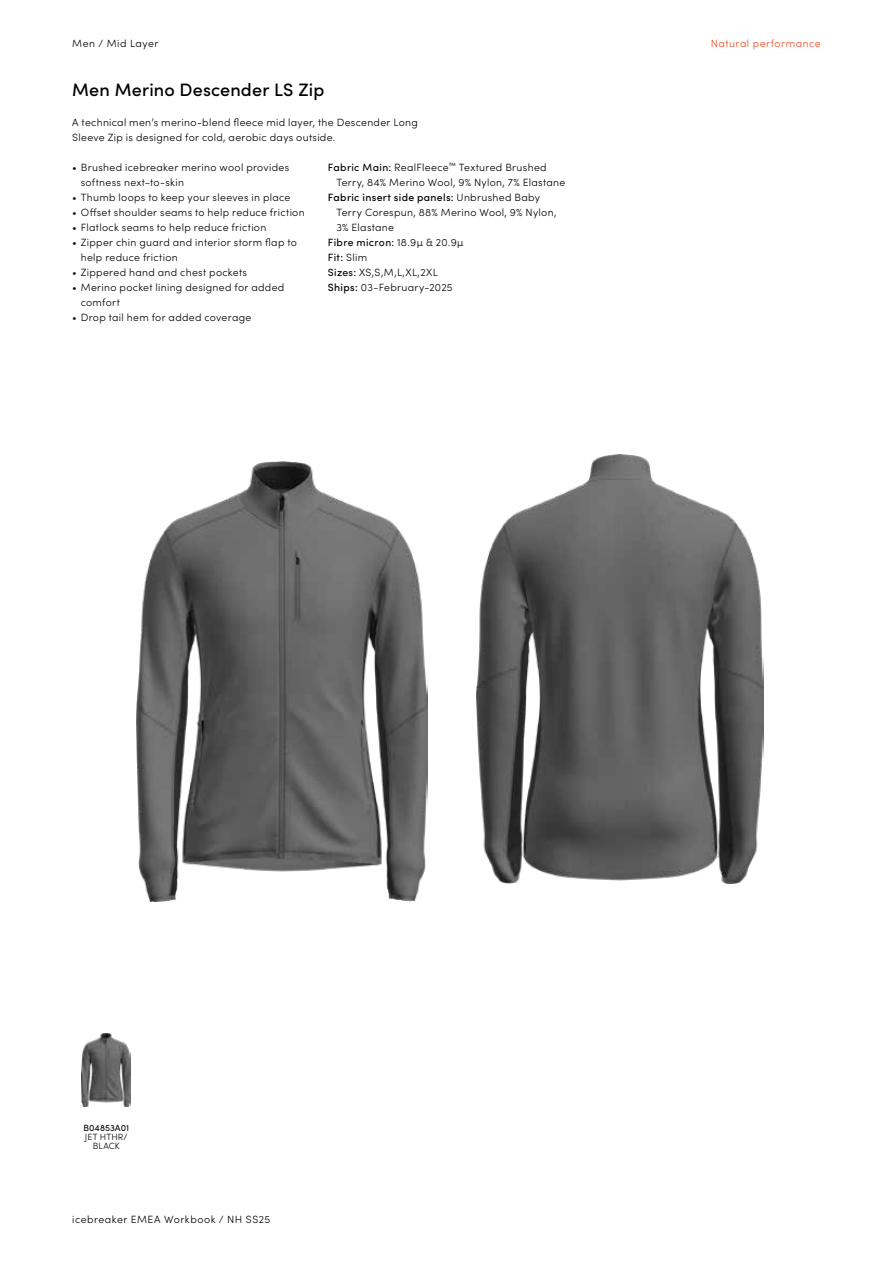
<style>
.page{position:relative;width:893px;height:1263px;background:#fff}
.page>*{position:absolute;margin:0;border:0;box-sizing:border-box;transform-origin:0 0}
.t1{font:500 18px "Sofia Pro";letter-spacing:.01em;color:#000}
.t2{font:300 10.5px/15px "Sofia Pro";letter-spacing:.03em;color:#000}
.t3{font:300 10.5px "Sofia Pro";letter-spacing:.05em;color:#000}
.t4{font:500 10.5px "Sofia Pro";letter-spacing:.03em;color:#000}
.t5{font:10.5px "Sofia Pro";letter-spacing:.03em;color:#000}
.t6{font:300 10.5px "Sofia Pro";letter-spacing:.05em;color:#f04c23}
.t7{font:300 9px/9px "Sofia Pro";letter-spacing:.01em;color:#000;text-align:center}
.t8{font:9px "Sofia Pro";color:#000}
.s1{font-weight:400}
.s2{font-weight:300}
.s3{font-weight:500}
</style>
<div class="page">
<img style="left:136px;top:461px;width:291px;height:440px">
<img style="left:82px;top:1033px;width:49px;height:74px">
<img style="left:477px;top:455px;width:286px;height:428px">
<p class="t3" style="left:72px;top:35px;width:88px">Men / Mid Layer</p>
<p class="t6" style="left:711px;top:35px;width:111px">Natural performance</p>
<h1 class="t1" style="left:72px;top:77px;width:253px">Men Merino Descender LS Zip</h1>
<p class="t2" style="left:72px;top:114px;width:347px">A technical men’s merino-blend fleece mid layer, the Descender Long<br>Sleeve Zip is designed for cold, aerobic days outside.</p>
<p class="t2" style="left:81px;top:159px;width:210px;text-indent:-9px">• Brushed icebreaker merino wool provides softness next-to-skin</p>
<p class="t2" style="left:72px;top:189px;width:220px">• Thumb loops to keep your sleeves in place</p>
<p class="t2" style="left:72px;top:204px;width:234px">• Offset shoulder seams to help reduce friction</p>
<p class="t2" style="left:72px;top:219px;width:196px">• Flatlock seams to help reduce friction</p>
<p class="t2" style="left:81px;top:234px;width:218px;text-indent:-9px">• Zipper chin guard and interior storm flap to help reduce friction</p>
<p class="t2" style="left:72px;top:264px;width:176px">• Zippered hand and chest pockets</p>
<p class="t2" style="left:81px;top:279px;width:205px;text-indent:-9px">• Merino pocket lining designed for added comfort</p>
<p class="t2" style="left:72px;top:309px;width:181px">• Drop tail hem for added coverage</p>
<p class="t2" style="left:328px;top:159px;width:220px"><span class="s1">Fabric Main:</span> RealFleece<sup>™</sup> Textured Brushed</p>
<p class="t2" style="left:336px;top:174px;width:230px">Terry, 84% Merino Wool, 9% Nylon, 7% Elastane</p>
<p class="t4" style="left:328px;top:190px;width:214px">Fabric insert side panels: <span class="s2">Unbrushed Baby</span></p>
<p class="t2" style="left:336px;top:204px;width:222px">Terry Corespun, 88% Merino Wool, 9% Nylon,</p>
<p class="t2" style="left:336px;top:219px;width:59px">3% Elastane</p>
<p class="t5" style="left:328px;top:235px;width:137px">Fibre micron: <span class="s2">18.9µ &amp; 20.9µ</span></p>
<p class="t5" style="left:328px;top:250px;width:41px">Fit: <span class="s2">Slim</span></p>
<p class="t2" style="left:328px;top:264px;width:111px"><span class="s1">Sizes:</span> XS,S,M,L,XL,2XL</p>
<p class="t2" style="left:328px;top:279px;width:126px"><span class="s3">Ships:</span> 03-February-2025</p>
<p class="t8" style="left:83px;top:1121px;width:47px">B04853A01</p>
<p class="t7" style="left:85px;top:1132px;width:44px">JET HTHR/<br>BLACK</p>
<p class="t3" style="left:72px;top:1212px;width:200px">icebreaker EMEA Workbook / NH SS25</p>
</div>
